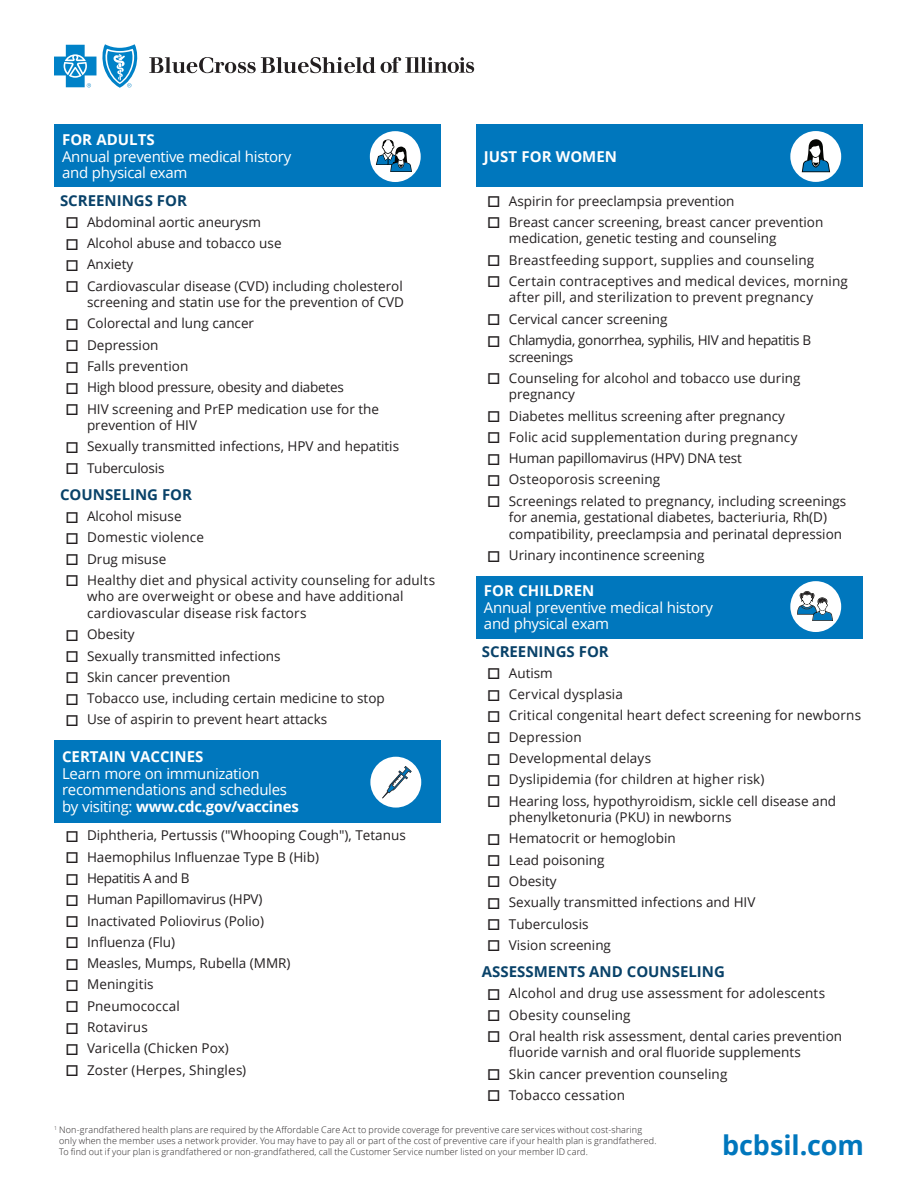
<style>
.page{position:relative;width:918px;height:1188px;background:#fff}
.page>*{position:absolute;margin:0;border:0;box-sizing:border-box;transform-origin:0 0}
.t1{font:700 27px "Open Sans";letter-spacing:-.005em;color:#0077bd}
.t2{font:15px/16.5px "Open Sans";letter-spacing:-.02em;color:#fff}
.t3{font:700 15px "Open Sans";color:#094269}
.t4{font:700 15px "Open Sans";color:#fff}
.t5{font:13.5px/16.5px "Open Sans";color:#231f20}
.t6{font:13.5px/16.5px "Open Sans";letter-spacing:-.025em;color:#231f20}
.t7{font:300 9px/10.8px "Open Sans";letter-spacing:.015em;color:#231f20}
.s1{font-weight:700}
</style>
<div class="page">
<div style="left:54px;top:740px;width:387px;height:82px;background:#0077bd"></div>
<div style="left:54px;top:125px;width:387px;height:62px;background:#0077bd"></div>
<div style="left:476px;top:576px;width:386px;height:62px;background:#0077bd"></div>
<div style="left:476px;top:125px;width:386px;height:62px;background:#0077bd"></div>
<div style="left:790px;top:131px;width:51px;height:51px;background:#fff;border-radius:50%"></div>
<svg style="left:802px;top:139px;width:28px;height:33px"></svg>
<div style="left:790px;top:581px;width:51px;height:51px;background:#fff;border-radius:50%"></div>
<svg style="left:797px;top:591px;width:36px;height:30px"></svg>
<div style="left:370px;top:131px;width:51px;height:51px;background:#fff;border-radius:50%"></div>
<svg style="left:376px;top:140px;width:36px;height:32px"></svg>
<div style="left:370px;top:757px;width:51px;height:51px;background:#fff;border-radius:50%"></div>
<svg style="left:382px;top:766px;width:30px;height:33px"></svg>
<svg style="left:149px;top:57px;width:325px;height:16px"></svg>
<svg style="left:54px;top:45px;width:42px;height:43px"></svg>
<svg style="left:102px;top:44px;width:36px;height:44px"></svg>
<p class="t4" style="left:62px;top:129px;width:94px">FOR ADULTS</p>
<p class="t2" style="left:62px;top:148px;width:231px">Annual preventive medical history and physical exam</p>
<p class="t3" style="left:60px;top:190px;width:128px">SCREENINGS FOR</p>
<p class="t5" style="left:65px;top:213px;width:197px">□ Abdominal aortic aneurysm</p>
<p class="t5" style="left:65px;top:235px;width:218px">□ Alcohol abuse and tobacco use</p>
<p class="t5" style="left:65px;top:256px;width:70px">□ Anxiety</p>
<p class="t5" style="left:65px;top:277px;width:340px;text-align:right">□ Cardiovascular disease (CVD) including cholesterol screening and statin use for the prevention of CVD</p>
<p class="t5" style="left:65px;top:315px;width:190px">□ Colorectal and lung cancer</p>
<p class="t5" style="left:65px;top:336px;width:95px">□ Depression</p>
<p class="t5" style="left:65px;top:358px;width:125px">□ Falls prevention</p>
<p class="t5" style="left:65px;top:379px;width:280px">□ High blood pressure, obesity and diabetes</p>
<p class="t5" style="left:87px;top:400px;width:294px;text-indent:-22px">□ HIV screening and PrEP medication use for the prevention of HIV</p>
<p class="t5" style="left:65px;top:438px;width:335px">□ Sexually transmitted infections, HPV and hepatitis</p>
<p class="t5" style="left:65px;top:459px;width:101px">□ Tuberculosis</p>
<p class="t3" style="left:60px;top:484px;width:134px">COUNSELING FOR</p>
<p class="t5" style="left:65px;top:508px;width:118px">□ Alcohol misuse</p>
<p class="t5" style="left:65px;top:529px;width:140px">□ Domestic violence</p>
<p class="t5" style="left:65px;top:550px;width:102px">□ Drug misuse</p>
<p class="t5" style="left:87px;top:571px;width:350px;text-indent:-22px">□ Healthy diet and physical activity counseling for adults who are overweight or obese and have additional cardiovascular disease risk factors</p>
<p class="t5" style="left:65px;top:626px;width:71px">□ Obesity</p>
<p class="t5" style="left:65px;top:647px;width:217px">□ Sexually transmitted infections</p>
<p class="t5" style="left:65px;top:668px;width:167px">□ Skin cancer prevention</p>
<p class="t5" style="left:65px;top:690px;width:321px">□ Tobacco use, including certain medicine to stop</p>
<p class="t5" style="left:65px;top:711px;width:263px">□ Use of aspirin to prevent heart attacks</p>
<p class="t4" style="left:62px;top:746px;width:143px">CERTAIN VACCINES</p>
<p class="t2" style="left:62px;top:765px;width:238px">Learn more on immunization recommendations and schedules by visiting: <span class="s1">www.cdc.gov/vaccines</span></p>
<p class="t5" style="left:65px;top:827px;width:342px">□ Diphtheria, Pertussis ("Whooping Cough"), Tetanus</p>
<p class="t5" style="left:65px;top:848px;width:255px">□ Haemophilus Influenzae Type B (Hib)</p>
<p class="t6" style="left:65px;top:870px;width:126px">□ Hepatitis A and B</p>
<p class="t5" style="left:65px;top:891px;width:199px">□ Human Papillomavirus (HPV)</p>
<p class="t5" style="left:65px;top:912px;width:200px">□ Inactivated Poliovirus (Polio)</p>
<p class="t5" style="left:65px;top:933px;width:111px">□ Influenza (Flu)</p>
<p class="t5" style="left:65px;top:955px;width:227px">□ Measles, Mumps, Rubella (MMR)</p>
<p class="t5" style="left:65px;top:976px;width:90px">□ Meningitis</p>
<p class="t5" style="left:65px;top:997px;width:116px">□ Pneumococcal</p>
<p class="t5" style="left:65px;top:1019px;width:84px">□ Rotavirus</p>
<p class="t5" style="left:65px;top:1040px;width:165px">□ Varicella (Chicken Pox)</p>
<p class="t5" style="left:65px;top:1061px;width:182px">□ Zoster (Herpes, Shingles)</p>
<p class="t4" style="left:484px;top:146px;width:135px">JUST FOR WOMEN</p>
<p class="t5" style="left:487px;top:192px;width:249px">□ Aspirin for preeclampsia prevention</p>
<p class="t5" style="left:509px;top:213px;width:316px;text-indent:-22px">□ Breast cancer screening, breast cancer prevention medication, genetic testing and counseling</p>
<p class="t5" style="left:487px;top:251px;width:328px">□ Breastfeeding support, supplies and counseling</p>
<p class="t5" style="left:509px;top:272px;width:341px;text-indent:-22px">□ Certain contraceptives and medical devices, morning after pill, and sterilization to prevent pregnancy</p>
<p class="t5" style="left:487px;top:310px;width:182px">□ Cervical cancer screening</p>
<p class="t6" style="left:509px;top:332px;width:304px;text-indent:-22px">□ Chlamydia, gonorrhea, syphilis, HIV and hepatitis B screenings</p>
<p class="t5" style="left:509px;top:369px;width:293px;text-indent:-22px">□ Counseling for alcohol and tobacco use during pregnancy</p>
<p class="t5" style="left:487px;top:407px;width:299px">□ Diabetes mellitus screening after pregnancy</p>
<p class="t5" style="left:487px;top:428px;width:312px">□ Folic acid supplementation during pregnancy</p>
<p class="t5" style="left:487px;top:450px;width:256px">□ Human papillomavirus (HPV) DNA test</p>
<p class="t5" style="left:487px;top:471px;width:174px">□ Osteoporosis screening</p>
<p class="t5" style="left:509px;top:492px;width:339px;text-indent:-22px">□ Screenings related to pregnancy, including screenings for anemia, gestational diabetes, bacteriuria, Rh(D) compatibility, preeclampsia and perinatal depression</p>
<p class="t5" style="left:487px;top:547px;width:219px">□ Urinary incontinence screening</p>
<p class="t4" style="left:484px;top:580px;width:112px">FOR CHILDREN</p>
<p class="t2" style="left:484px;top:599px;width:231px">Annual preventive medical history and physical exam</p>
<p class="t3" style="left:482px;top:641px;width:128px">SCREENINGS FOR</p>
<p class="t5" style="left:487px;top:664px;width:67px">□ Autism</p>
<p class="t5" style="left:487px;top:686px;width:137px">□ Cervical dysplasia</p>
<p class="t5" style="left:487px;top:707px;width:375px">□ Critical congenital heart defect screening for newborns</p>
<p class="t5" style="left:487px;top:728px;width:96px">□ Depression</p>
<p class="t5" style="left:487px;top:750px;width:165px">□ Developmental delays</p>
<p class="t5" style="left:487px;top:771px;width:279px">□ Dyslipidemia (for children at higher risk)</p>
<p class="t5" style="left:509px;top:792px;width:329px;text-indent:-22px">□ Hearing loss, hypothyroidism, sickle cell disease and phenylketonuria (PKU) in newborns</p>
<p class="t5" style="left:487px;top:830px;width:190px">□ Hematocrit or hemoglobin</p>
<p class="t5" style="left:487px;top:851px;width:119px">□ Lead poisoning</p>
<p class="t5" style="left:487px;top:872px;width:71px">□ Obesity</p>
<p class="t5" style="left:487px;top:894px;width:270px">□ Sexually transmitted infections and HIV</p>
<p class="t5" style="left:487px;top:915px;width:103px">□ Tuberculosis</p>
<p class="t5" style="left:487px;top:936px;width:125px">□ Vision screening</p>
<p class="t3" style="left:482px;top:961px;width:245px">ASSESSMENTS AND COUNSELING</p>
<p class="t5" style="left:487px;top:985px;width:340px">□ Alcohol and drug use assessment for adolescents</p>
<p class="t5" style="left:487px;top:1006px;width:145px">□ Obesity counseling</p>
<p class="t5" style="left:509px;top:1027px;width:335px;text-indent:-22px">□ Oral health risk assessment, dental caries prevention fluoride varnish and oral fluoride supplements</p>
<p class="t5" style="left:487px;top:1065px;width:242px">□ Skin cancer prevention counseling</p>
<p class="t5" style="left:487px;top:1086px;width:139px">□ Tobacco cessation</p>
<p class="t7" style="left:59px;top:1124px;width:599px;text-indent:-5px"><sup>1</sup> Non-grandfathered health plans are required by the Affordable Care Act to provide coverage for preventive care services without cost-sharing only when the member uses a network provider. You may have to pay all or part of the cost of preventive care if your health plan is grandfathered.<br>To find out if your plan is grandfathered or non-grandfathered, call the Customer Service number listed on your member ID card.</p>
<h1 class="t1" style="left:722px;top:1126px;width:143px">bcbsil.com</h1>
</div>
